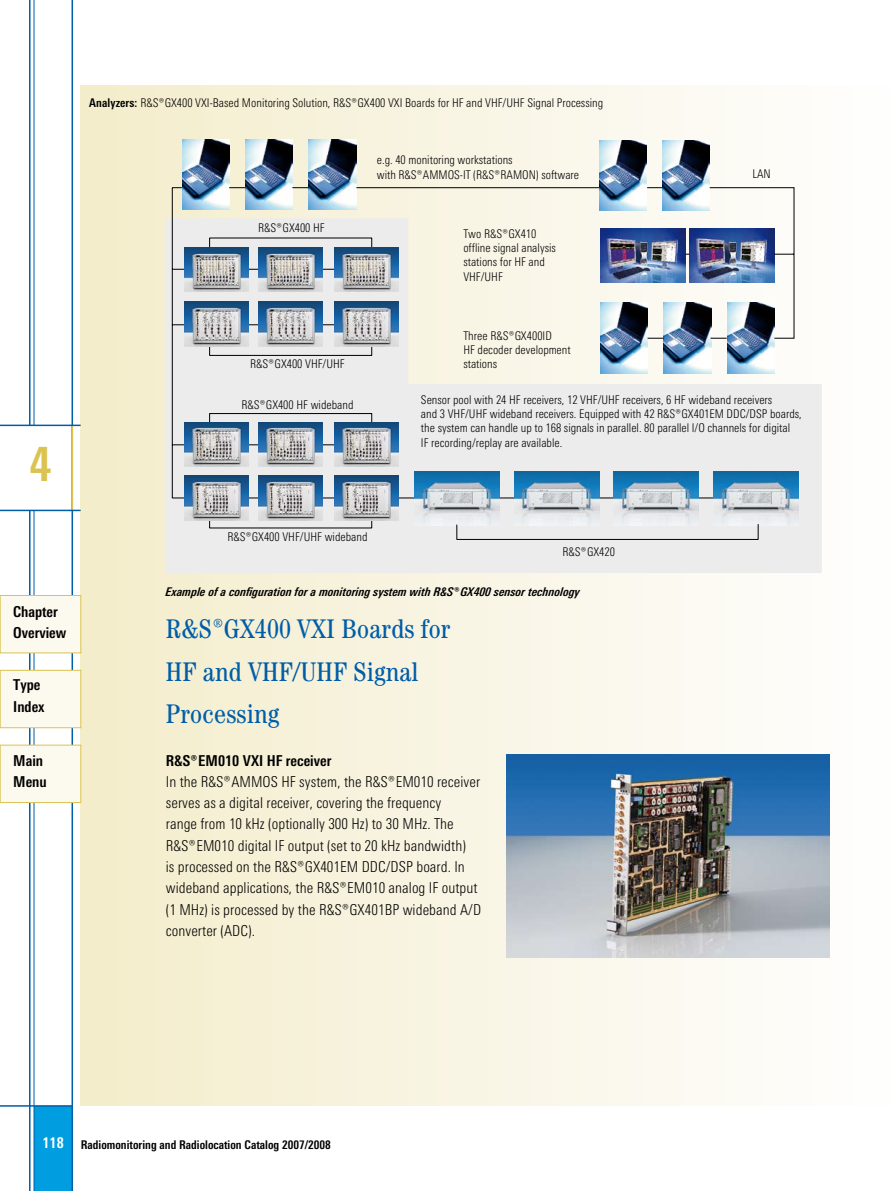
<style>
.page{position:relative;width:893px;height:1191px;background:#fff}
.page>*{position:absolute;margin:0;border:0;box-sizing:border-box;transform-origin:0 0}
.t1{font:700 48px "RS Univers Cond";color:#dac350}
.t2{font:condensed 27px/42.5px "Century";letter-spacing:.01em;color:#005da8}
.t3{font:300 15px/21.3px "RS Univers Cond";letter-spacing:.005em;color:#000}
.t4{font:700 15px/21.3px "RS Univers Cond";color:#000}
.t5{font:300 12px/14.4px "RS Univers Cond";color:#000}
.t6{font:italic 700 12px "RS Univers Cond";letter-spacing:.01em;color:#000}
.t7{font:700 12px "RS Univers Cond";color:#000}
.s1{font-weight:700}
.s2{font-size:15px;color:#fff}
</style>
<div class="page">
<div style="left:34px;top:1106px;width:38px;height:85px;background:#009ee0"></div>
<hr style="left:0;top:1105px;width:72px;height:1px;background:#005da8">
<hr style="left:72px;top:0;width:1px;height:1191px;background:#005da8">
<hr style="left:29px;top:0;width:2px;height:1191px;background:#005da8">
<hr style="left:34px;top:0;width:1px;height:1191px;background:#005da8">
<div style="left:0;top:425px;width:68px;height:85px;background:#fff"></div>
<hr style="left:72px;top:425px;width:1px;height:85px;background:#dac350">
<hr style="left:0;top:424px;width:81px;height:2px;background:#005da8">
<hr style="left:0;top:509px;width:81px;height:2px;background:#005da8">
<div style="left:81px;top:85px;width:812px;height:1021px;background:linear-gradient(to right,#f3eccb,#fefeff)"></div>
<hr style="left:892px;top:85px;width:1px;height:1021px;background:#fffffe">
<img style="left:506px;top:754px;width:324px;height:203px">
<svg style="left:166px;top:218px;width:656px;height:355px;background:#eee"></svg>
<svg style="left:172px;top:187px;width:56px;height:312px;background:#e0e0df"></svg>
<img style="left:759px;top:471px;width:40px;height:55px">
<svg style="left:209px;top:237px;width:550px;height:303px;background:#dae0e3"></svg>
<img style="left:182px;top:139px;width:47px;height:71px">
<img style="left:309px;top:139px;width:47px;height:48px">
<img style="left:245px;top:139px;width:48px;height:48px">
<img style="left:601px;top:339px;width:47px;height:34px">
<img style="left:727px;top:339px;width:47px;height:34px">
<img style="left:664px;top:339px;width:47px;height:34px">
<img style="left:599px;top:140px;width:47px;height:47px">
<img style="left:663px;top:140px;width:47px;height:47px">
<svg style="left:228px;top:187px;width:567px;height:152px"></svg>
<img style="left:185px;top:247px;width:64px;height:45px">
<img style="left:334px;top:247px;width:64px;height:45px">
<img style="left:258px;top:247px;width:64px;height:45px">
<img style="left:185px;top:301px;width:64px;height:45px">
<img style="left:334px;top:301px;width:64px;height:45px">
<img style="left:258px;top:301px;width:64px;height:45px">
<img style="left:185px;top:422px;width:64px;height:45px">
<img style="left:334px;top:422px;width:64px;height:45px">
<img style="left:258px;top:422px;width:64px;height:45px">
<img style="left:185px;top:475px;width:64px;height:45px">
<img style="left:258px;top:475px;width:64px;height:45px">
<img style="left:334px;top:475px;width:64px;height:45px">
<div style="left:0;top:745px;width:81px;height:57px;background:#fcf9ef"></div>
<div style="left:0;top:745px;width:81px;height:57px;border:1px solid #dac350"></div>
<div style="left:0;top:595px;width:81px;height:58px;background:#fcf9ef"></div>
<div style="left:0;top:595px;width:81px;height:58px;border:1px solid #dac350"></div>
<div style="left:0;top:670px;width:81px;height:57px;background:#fcf9ef"></div>
<div style="left:0;top:670px;width:81px;height:58px;border:1px solid #dac350"></div>
<h1 class="t1" style="left:29px;top:436px;width:24px">4</h1>
<p class="t4" style="left:13px;top:600px;width:55px">Chapter<br>Overview</p>
<p class="t4" style="left:13px;top:674px;width:33px">Type<br>Index</p>
<p class="t4" style="left:13px;top:749px;width:35px">Main<br>Menu</p>
<p class="t5" style="left:89px;top:95px;width:515px"><span class="s1">Analyzers:</span> ¸GX400 VXI-Based Monitoring Solution, ¸GX400 VXI Boards for HF and VHF/UHF Signal Processing</p>
<p class="t5" style="left:258px;top:221px;width:68px">¸GX400 HF</p>
<p class="t5" style="left:250px;top:357px;width:96px">¸GX400 VHF/UHF</p>
<p class="t5" style="left:377px;top:153px;width:204px">e.g. 40 monitoring workstations<br>with ¸AMMOS-IT (¸RAMON) software</p>
<p class="t5" style="left:463px;top:226px;width:94px">Two ¸GX410 offline signal analysis stations for HF and<br>VHF/UHF</p>
<p class="t5" style="left:463px;top:328px;width:109px">Three ¸GX400ID<br>HF decoder development stations</p>
<p class="t5" style="left:752px;top:166px;width:20px">LAN</p>
<p class="t5" style="left:241px;top:397px;width:114px">¸GX400 HF wideband</p>
<p class="t5" style="left:227px;top:530px;width:142px">¸GX400 VHF/UHF wideband</p>
<p class="t5" style="left:421px;top:392px;width:382px">Sensor pool with 24 HF receivers, 12 VHF/UHF receivers, 6 HF wideband receivers<br>and 3 VHF/UHF wideband receivers. Equipped with 42 ¸GX401EM DDC/DSP boards, the system can handle up to 168 signals in parallel. 80 parallel I/O channels for digital<br>IF recording/replay are available.</p>
<p class="t5" style="left:563px;top:545px;width:54px">¸GX420</p>
<p class="t6" style="left:166px;top:584px;width:416px">Example of a configuration for a monitoring system with ¸GX400 sensor technology</p>
<h2 class="t2" style="left:166px;top:607px;width:286px">¸GX400 VXI Boards for<br>HF and VHF/UHF Signal<br>Processing</h2>
<p class="t4" style="left:166px;top:749px;width:167px">¸EM010 VXI HF receiver</p>
<p class="t3" style="left:166px;top:771px;width:317px">In the ¸AMMOS HF system, the ¸EM010 receiver serves as a digital receiver, covering the frequency<br>range from 10 kHz (optionally 300 Hz) to 30 MHz. The ¸EM010 digital IF output (set to 20 kHz bandwidth)<br>is processed on the ¸GX401EM DDC/DSP board. In wideband applications, the ¸EM010 analog IF output (1 MHz) is processed by the ¸GX401BP wideband A/D converter (ADC).</p>
<p class="t7" style="left:43px;top:1137px;width:290px"><span class="s2">118</span> Radiomonitoring and Radiolocation Catalog 2007/2008</p>
</div>
